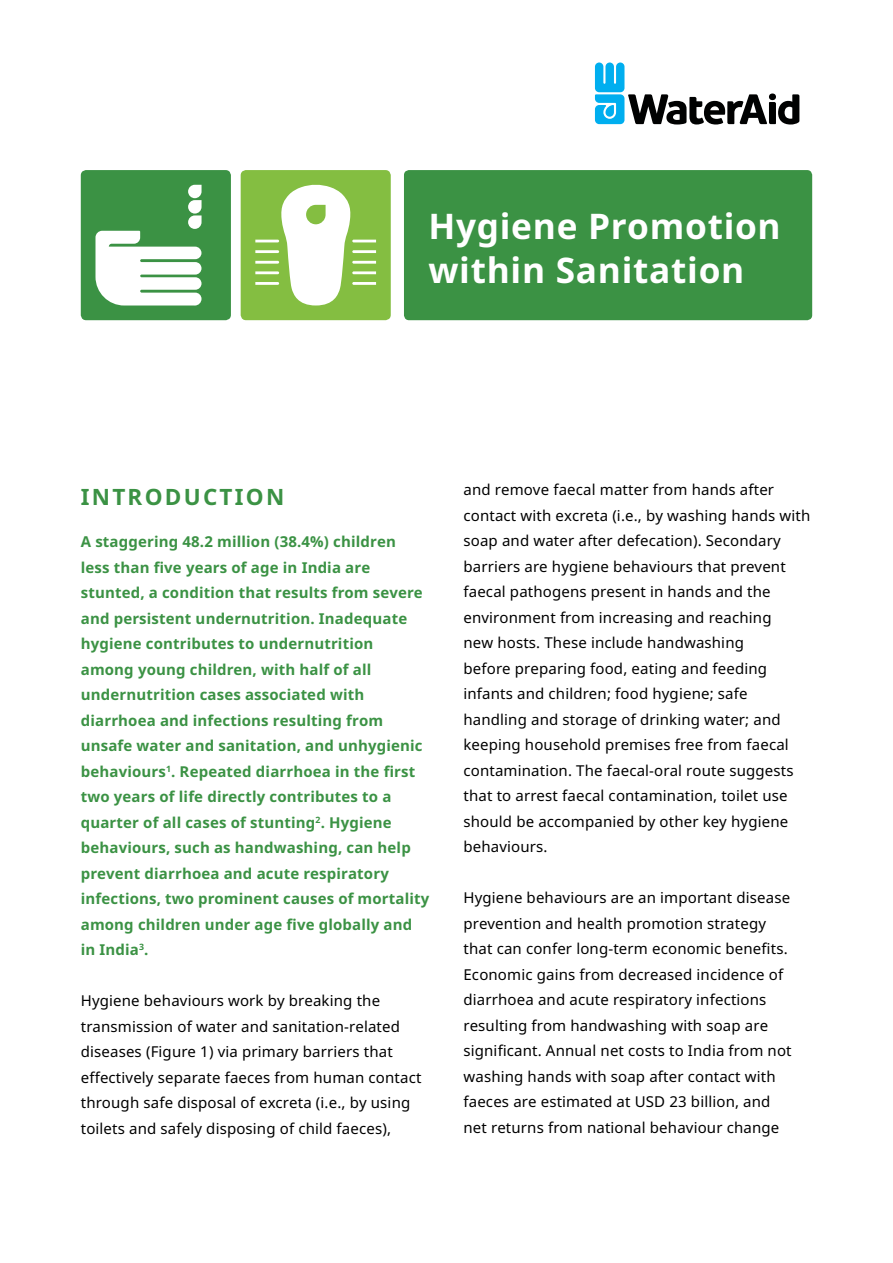
<style>
.page{position:relative;width:893px;height:1263px;background:#fff}
.page>*{position:absolute;margin:0;border:0;box-sizing:border-box;transform-origin:0 0}
.t1{font:700 35.25px/43.5px "Noto Sans";letter-spacing:.02em;color:#fff}
.t2{font:700 22.5px "Noto Sans";letter-spacing:.1em;color:#3b9244}
.t3{font:15px/25.5px "Noto Sans";letter-spacing:.01em;color:#000}
.t4{font:700 15px/25.5px "Noto Sans";letter-spacing:.01em;color:#3b9244}
</style>
<div class="page">
<div style="left:404px;top:170px;width:408px;height:150px;background:#3b9244;border-radius:5px"></div>
<svg style="left:81px;top:170px;width:150px;height:150px"></svg>
<svg style="left:241px;top:170px;width:150px;height:150px"></svg>
<svg style="left:595px;top:63px;width:204px;height:62px"></svg>
<h1 class="t1" style="left:428px;top:204px;width:354px">Hygiene Promotion within Sanitation</h1>
<h2 class="t2" style="left:81px;top:480px;width:205px">INTRODUCTION</h2>
<p class="t4" style="left:81px;top:528px;width:350px">A staggering 48.2 million (38.4%) children<br>less than five years of age in India are stunted, a condition that results from severe and persistent undernutrition. Inadequate hygiene contributes to undernutrition among young children, with half of all undernutrition cases associated with diarrhoea and infections resulting from unsafe water and sanitation, and unhygienic behaviours<sup>1</sup>. Repeated diarrhoea in the first two years of life directly contributes to a quarter of all cases of stunting<sup>2</sup>. Hygiene behaviours, such as handwashing, can help prevent diarrhoea and acute respiratory infections, two prominent causes of mortality among children under age five globally and in India<sup>3</sup>.</p>
<p class="t3" style="left:81px;top:987px;width:342px">Hygiene behaviours work by breaking the transmission of water and sanitation-related diseases (Figure 1) via primary barriers that effectively separate faeces from human contact through safe disposal of excreta (i.e., by using toilets and safely disposing of child faeces),</p>
<p class="t3" style="left:463px;top:477px;width:348px">and remove faecal matter from hands after contact with excreta (i.e., by washing hands with soap and water after defecation). Secondary barriers are hygiene behaviours that prevent faecal pathogens present in hands and the environment from increasing and reaching<br>new hosts. These include handwashing<br>before preparing food, eating and feeding infants and children; food hygiene; safe handling and storage of drinking water; and keeping household premises free from faecal contamination. The faecal-oral route suggests that to arrest faecal contamination, toilet use should be accompanied by other key hygiene behaviours.</p>
<p class="t3" style="left:463px;top:885px;width:330px">Hygiene behaviours are an important disease prevention and health promotion strategy that can confer long-term economic benefits.<br>Economic gains from decreased incidence of diarrhoea and acute respiratory infections resulting from handwashing with soap are significant. Annual net costs to India from not washing hands with soap after contact with faeces are estimated at USD 23 billion, and net returns from national behaviour change</p>
</div>
